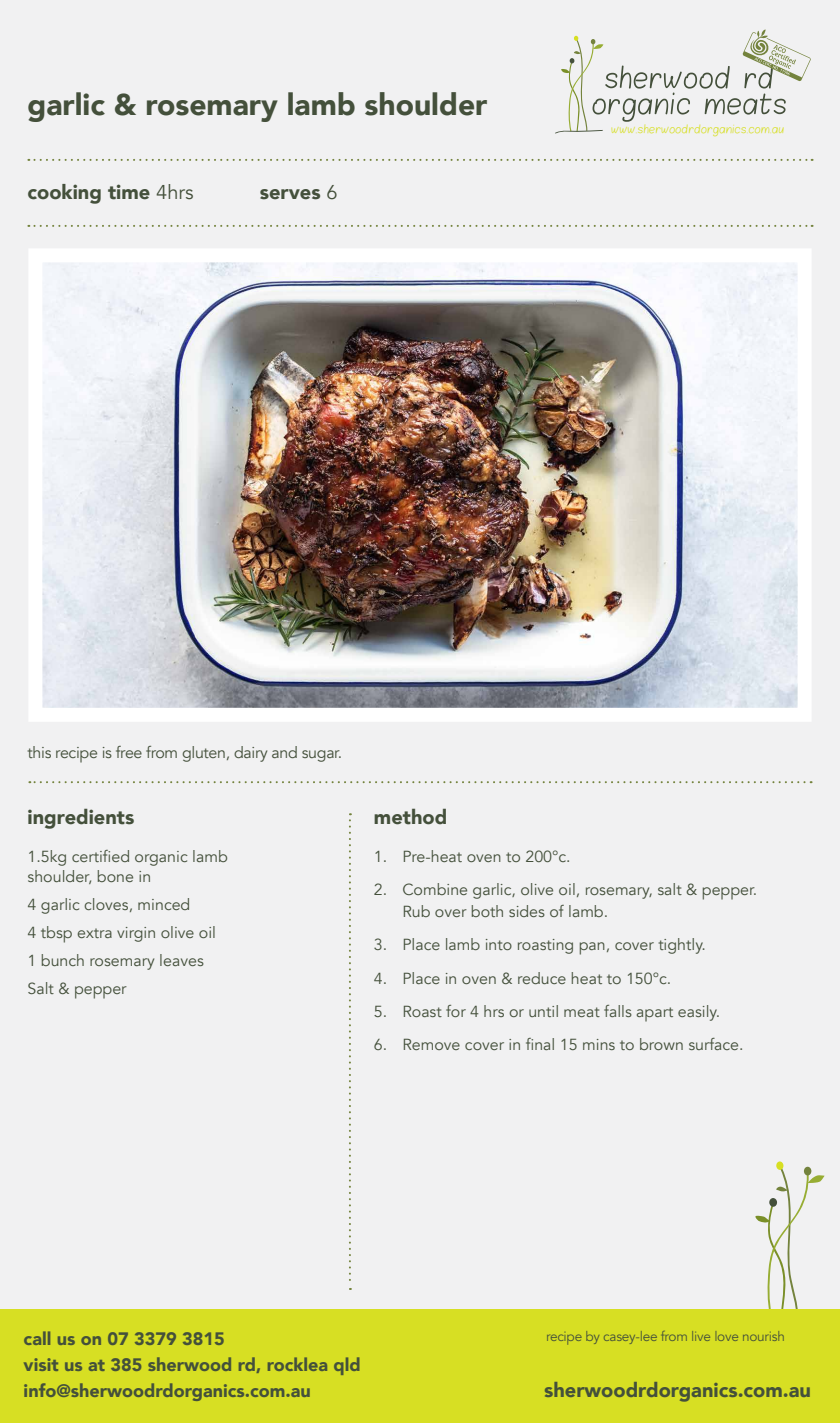
<style>
.page{position:relative;width:840px;height:1423px;background:#fff}
.page>*{position:absolute;margin:0;border:0;box-sizing:border-box;transform-origin:0 0}
.t1{font:900 30px "Avenir";color:#44503b}
.t2{font:900 20px "Avenir";color:#44503b}
.t3{font:900 18px/26px "Avenir";color:#44503b}
.t4{font:16px/28px "Avenir";color:#44503b}
.t5{font:16px "Avenir";letter-spacing:-.02em;color:#44503b}
.t6{font:13.6px "Avenir";letter-spacing:-.02em;color:#44503b}
.t7{font:9.8px "Blokletters Balpen";color:#d7df23}
.s1{font-weight:400}
</style>
<div class="page">
<div style="left:0;top:0;width:839px;height:1334px;background:#f1f1f2"></div>
<svg style="left:755px;top:1168px;width:70px;height:141px"></svg>
<svg style="left:768px;top:1198px;width:8px;height:9px"></svg>
<svg style="left:775px;top:1161px;width:8px;height:9px"></svg>
<div style="left:803px;top:1167px;width:7px;height:8px;background:#74833d;border-radius:50%"></div>
<div style="left:0;top:1309px;width:839px;height:114px;background:#d7df23"></div>
<img style="left:43px;top:263px;width:753px;height:444px">
<div style="left:28px;top:248px;width:783px;height:474px;border:14px solid #fff"></div>
<svg style="left:555px;top:30px;width:255px;height:104px"></svg>
<svg style="left:28px;top:225px;width:784px;height:2px"></svg>
<svg style="left:349px;top:813px;width:2px;height:477px"></svg>
<svg style="left:28px;top:159px;width:784px;height:2px"></svg>
<svg style="left:29px;top:781px;width:775px;height:2px"></svg>
<h1 class="t1" style="left:28px;top:79px;width:461px">garlic &amp; rosemary lamb shoulder</h1>
<p class="t2" style="left:28px;top:175px;width:167px">cooking time <span class="s1">4hrs</span></p>
<p class="t2" style="left:260px;top:175px;width:79px">serves <span class="s1">6</span></p>
<p class="t7" style="left:611px;top:122px;width:174px">www.sherwoodrdorganics.com.au</p>
<p class="t5" style="left:28px;top:743px;width:316px">this recipe is free from gluten, dairy and sugar.</p>
<p class="t2" style="left:28px;top:800px;width:108px">ingredients</p>
<p class="t2" style="left:374px;top:800px;width:75px">method</p>
<p class="t4" style="left:28px;top:846px;width:201px;line-height:20px">1.5kg certified organic lamb shoulder, bone in</p>
<p class="t4" style="left:28px;top:890px;width:190px">4 garlic cloves, minced<br>4 tbsp extra virgin olive oil<br>1 bunch rosemary leaves<br>Salt &amp; pepper</p>
<p class="t4" style="left:374px;top:842px;width:198px">1. Pre-heat oven to 200°c.</p>
<p class="t4" style="left:402px;top:879px;width:356px;line-height:22px;text-indent:-28px">2. Combine garlic, olive oil, rosemary, salt &amp; pepper.<br>Rub over both sides of lamb.</p>
<p class="t4" style="left:374px;top:931px;width:333px">3. Place lamb into roasting pan, cover tightly.</p>
<p class="t4" style="left:374px;top:964px;width:299px">4. Place in oven &amp; reduce heat to 150°c.</p>
<p class="t4" style="left:374px;top:998px;width:347px">5. Roast for 4 hrs or until meat falls apart easily.</p>
<p class="t4" style="left:374px;top:1031px;width:371px">6. Remove cover in final 15 mins to brown surface.</p>
<p class="t3" style="left:24px;top:1325px;width:338px">call us on 07 3379 3815<br>visit us at 385 sherwood rd, rocklea qld info@sherwoodrdorganics.com.au</p>
<p class="t6" style="left:545px;top:1328px;width:240px">recipe by casey-lee from live love nourish</p>
<p class="t2" style="left:544px;top:1373px;width:268px">sherwoodrdorganics.com.au</p>
</div>
